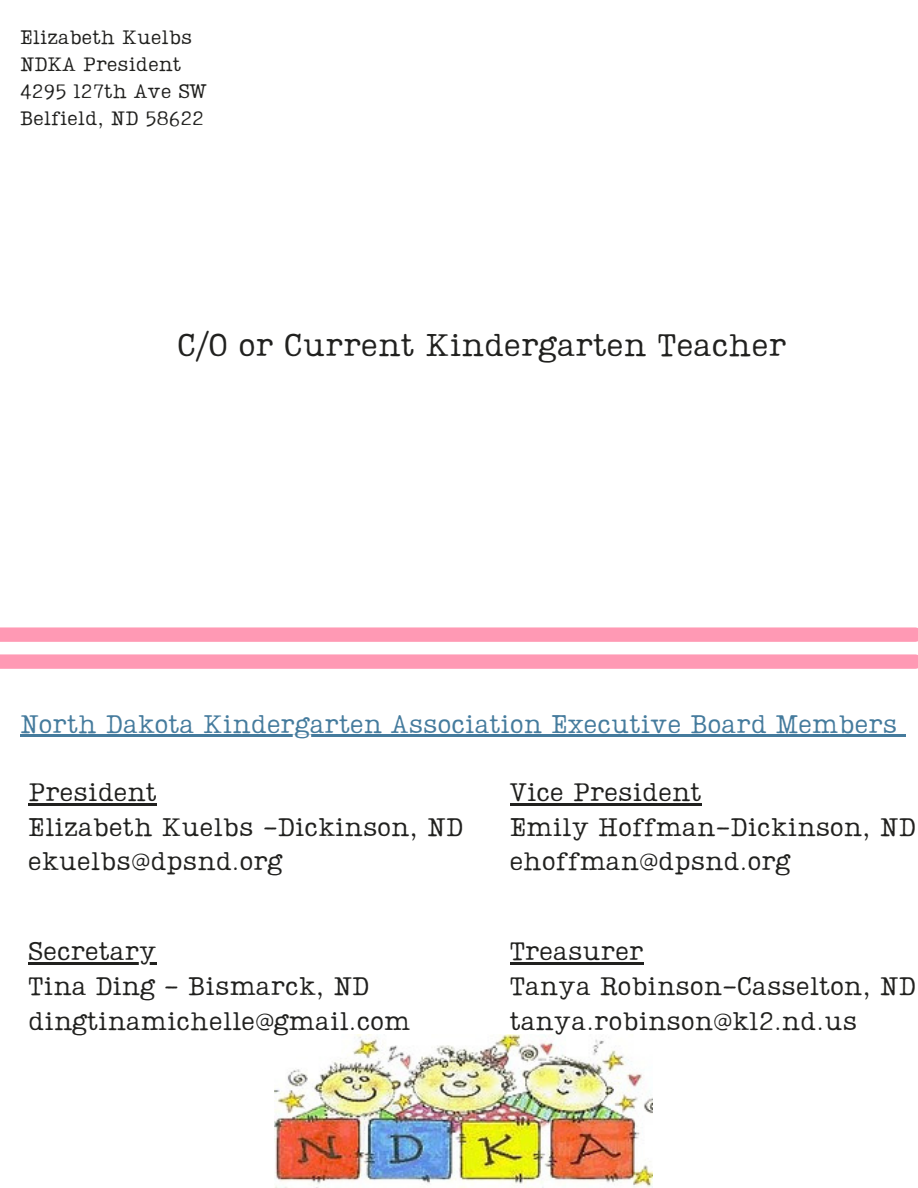
<style>
.page{position:relative;width:918px;height:1188px;background:#fff}
.page>*{position:absolute;margin:0;border:0;box-sizing:border-box;transform-origin:0 0}
.t1{font:31.5px "Lumios TW Used";color:#21211f}
.t2{font:25.5px/34.8px "Lumios TW Used";color:#21211f}
.t3{font:25.5px "Lumios TW Used";color:#457b9d}
.t4{font:19.5px "Lumios TW Used";color:#21211f}
</style>
<div class="page">
<svg style="left:0;top:627px;width:918px;height:42px"></svg>
<img style="left:274px;top:1034px;width:378px;height:154px">
<hr style="left:20px;top:735px;width:877px;height:2px;background:#457b9d">
<svg style="left:897px;top:735px;width:9px;height:2px"></svg>
<hr style="left:28px;top:803px;width:129px;height:2px;background:#21211f">
<hr style="left:28px;top:962px;width:129px;height:3px;background:#21211f">
<hr style="left:510px;top:803px;width:192px;height:2px;background:#21211f">
<hr style="left:510px;top:962px;width:133px;height:3px;background:#21211f">
<h2 class="t4" style="left:20px;top:24px;width:174px">Elizabeth Kuelbs</h2>
<h2 class="t4" style="left:20px;top:51px;width:163px">NDKA President</h2>
<h2 class="t4" style="left:20px;top:78px;width:188px">4295 127th Ave SW</h2>
<h2 class="t4" style="left:20px;top:105px;width:185px">Belfield, ND 58622</h2>
<h2 class="t1" style="left:178px;top:324px;width:610px">C/O or Current Kindergarten Teacher</h2>
<p class="t3" style="left:20px;top:706px;width:879px">North Dakota Kindergarten Association Executive Board Members</p>
<p class="t2" style="left:28px;top:772px;width:436px">President<br>Elizabeth Kuelbs -Dickinson, ND ekuelbs@dpsnd.org</p>
<p class="t2" style="left:28px;top:932px;width:384px">Secretary<br>Tina Ding - Bismarck, ND dingtinamichelle@gmail.com</p>
<h1 class="t2" style="left:510px;top:772px;width:408px">Vice President<br>Emily Hoffman-Dickinson, ND ehoffman@dpsnd.org</h1>
<p class="t2" style="left:510px;top:932px;width:408px">Treasurer<br>Tanya Robinson-Casselton, ND tanya.robinson@k12.nd.us</p>
</div>
